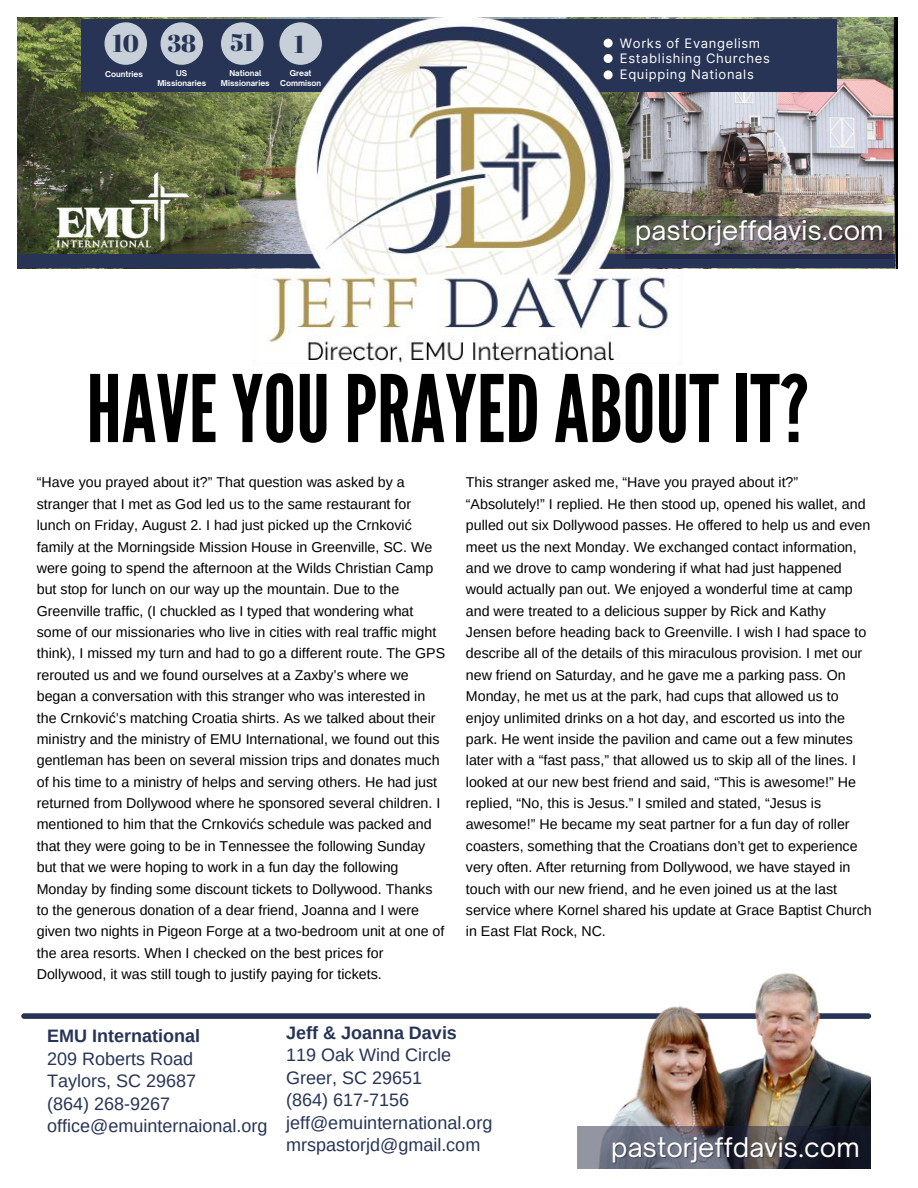
<style>
.page{position:relative;width:918px;height:1188px;background:#fff}
.page>*{position:absolute;margin:0;border:0;box-sizing:border-box;transform-origin:0 0}
.t1{font:92.7px "League Gothic";color:#000}
.t2{font:25.95px "Open Sauce One";color:#fff}
.t3{font:24.3px "Abril Fatface";color:#273456}
.t4{font:18px/22.5px "Arimo";color:#273456}
.t5{font:700 18px "Arimo";color:#273456}
.t6{font:14.25px/21.3px "Arimo";color:#000}
.t7{font:13.05px/15.9px "Inter";letter-spacing:.05em;color:#fff}
.t8{font:700 7.8px/10.5px "Open Sauce One";color:#fff;text-align:center}
</style>
<div class="page">
<img style="left:17px;top:17px;width:880px;height:251px">
<div style="left:81px;top:19px;width:756px;height:73px;background:#273456"></div>
<img style="left:41px;top:164px;width:162px;height:90px">
<div style="left:104px;top:22px;width:43px;height:43px;background:#c7d0d8;border-radius:50%"></div>
<div style="left:161px;top:22px;width:42px;height:43px;background:#c7d0d8;border-radius:50%"></div>
<div style="left:17px;top:255px;width:877px;height:13px;background:#273456"></div>
<svg style="left:722px;top:216px;width:171px;height:43px;background:#5a5757"></svg>
<img style="left:209px;top:17px;width:513px;height:348px">
<div style="left:24px;top:1013px;width:844px;height:6px;background:#273456"></div>
<img style="left:594px;top:973px;width:277px;height:153px">
<svg style="left:578px;top:1126px;width:293px;height:43px;background:#4c4e5b"></svg>
<h3 class="t3" style="left:113px;top:27px;width:85px">10 38</h3>
<h3 class="t3" style="left:231px;top:26px;width:25px">51</h3>
<p class="t8" style="left:105px;top:68px;width:39px">Countries</p>
<p class="t8" style="left:157px;top:68px;width:50px">US<br>Missionaries</p>
<p class="t8" style="left:221px;top:68px;width:50px">National<br>Missionaries</p>
<h3 class="t3" style="left:294px;top:28px;width:12px">1</h3>
<p class="t8" style="left:280px;top:68px;width:43px">Great<br>Commison</p>
<p class="t7" style="left:620px;top:35px;width:151px">Works of Evangelism<br>Establishing Churches<br>Equipping Nationals</p>
<h2 class="t2" style="left:635px;top:214px;width:250px">pastorjeffdavis.com</h2>
<h1 class="t1" style="left:86px;top:355px;width:724px">HAVEYOUPRAYEDABOUTIT?</h1>
<p class="t6" style="left:37px;top:472px;width:410px">“Have you prayed about it?” That question was asked by a stranger that I met as God led us to the same restaurant for lunch on Friday, August 2. I had just picked up the Crnković family at the Morningside Mission House in Greenville, SC. We were going to spend the afternoon at the Wilds Christian Camp but stop for lunch on our way up the mountain. Due to the Greenville traffic, (I chuckled as I typed that wondering what some of our missionaries who live in cities with real traffic might think), I missed my turn and had to go a different route. The GPS rerouted us and we found ourselves at a Zaxby’s where we began a conversation with this stranger who was interested in the Crnković’s matching Croatia shirts. As we talked about their ministry and the ministry of EMU International, we found out this gentleman has been on several mission trips and donates much of his time to a ministry of helps and serving others. He had just returned from Dollywood where he sponsored several children. I mentioned to him that the Crnkovićs schedule was packed and that they were going to be in Tennessee the following Sunday but that we were hoping to work in a fun day the following Monday by finding some discount tickets to Dollywood. Thanks to the generous donation of a dear friend, Joanna and I were given two nights in Pigeon Forge at a two-bedroom unit at one of the area resorts. When I checked on the best prices for Dollywood, it was still tough to justify paying for tickets.</p>
<p class="t6" style="left:466px;top:472px;width:407px">This stranger asked me, “Have you prayed about it?” “Absolutely!” I replied. He then stood up, opened his wallet, and pulled out six Dollywood passes. He offered to help us and even meet us the next Monday. We exchanged contact information, and we drove to camp wondering if what had just happened would actually pan out. We enjoyed a wonderful time at camp and were treated to a delicious supper by Rick and Kathy Jensen before heading back to Greenville. I wish I had space to describe all of the details of this miraculous provision. I met our new friend on Saturday, and he gave me a parking pass. On Monday, he met us at the park, had cups that allowed us to enjoy unlimited drinks on a hot day, and escorted us into the park. He went inside the pavilion and came out a few minutes later with a “fast pass,” that allowed us to skip all of the lines. I looked at our new best friend and said, “This is awesome!” He replied, “No, this is Jesus.” I smiled and stated, “Jesus is awesome!” He became my seat partner for a fun day of roller coasters, something that the Croatians don’t get to experience very often. After returning from Dollywood, we have stayed in touch with our new friend, and he even joined us at the last service where Kornel shared his update at Grace Baptist Church in East Flat Rock, NC.</p>
<p class="t5" style="left:47px;top:1026px;width:154px">EMU International</p>
<p class="t4" style="left:47px;top:1047px;width:222px">209 Roberts Road<br>Taylors, SC 29687<br>(864) 268-9267 office@emuinternaional.org</p>
<p class="t5" style="left:286px;top:1023px;width:172px">Jeff &amp; Joanna Davis</p>
<p class="t4" style="left:286px;top:1044px;width:208px">119 Oak Wind Circle<br>Greer, SC 29651<br>(864) 617-7156 jeff@emuinternational.org mrspastorjd@gmail.com</p>
<h2 class="t2" style="left:611px;top:1131px;width:250px">pastorjeffdavis.com</h2>
</div>
